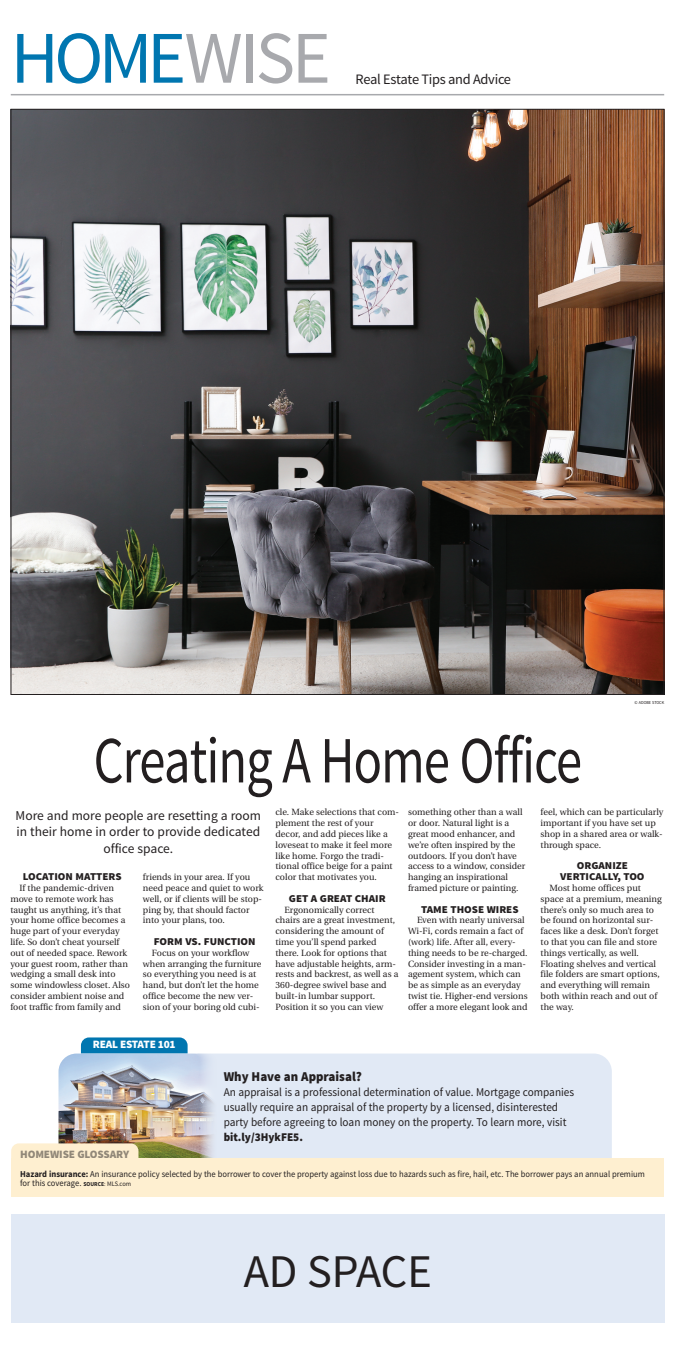
<style>
.page{position:relative;width:675px;height:1350px;background:#fff}
.page>*{position:absolute;margin:0;border:0;box-sizing:border-box;transform-origin:0 0}
.t1{font:74.25px "Source Sans Pro";letter-spacing:-.04em;color:#0076b0}
.t2{font:66px "Source Sans Pro";letter-spacing:-.02em;color:#231f20;scale:.8 1}
.t3{font:46.8px "Source Sans Pro";color:#231f20}
.t4{font:14.4px "Source Sans Pro";letter-spacing:-.02em;color:#231f20}
.t5{font:13.5px/16.2px "Source Sans Pro";color:#231f20;text-align:center}
.t6{font:900 13.5px "Source Sans Pro";color:#231f20;scale:.95 1}
.t7{font:11.85px/15px "Source Sans Pro";color:#231f20;scale:.95 1}
.t8{font:900 11.85px "Source Sans Pro";color:#231f20;scale:.95 1}
.t9{font:900 11.25px "Source Sans Pro";letter-spacing:-.01em;color:#231f20}
.t10{font:900 11.25px "Source Sans Pro";letter-spacing:-.02em;color:#fff}
.t11{font:900 10.5px/10.8px "Source Sans Pro";color:#231f20;text-align:center;scale:1.05 1}
.t12{font:9px/10.8px "Utopia";color:#231f20}
.t13{font:9px/9px "Source Sans Pro";color:#231f20;scale:.95 1}
.t14{font:4.5px "Source Sans Pro";color:#231f20;scale:.95 1}
.s1{color:#a8a9ad}
.s2{font-weight:700}
.s3{font-weight:700;font-size:6px}
.s4{font-size:6px}
.s5{font-size:6.75px}
</style>
<div class="page">
<div style="left:218px;top:1054px;width:394px;height:104px;background:#e1e9f5"></div>
<svg style="left:81px;top:1037px;width:107px;height:17px;background:#1480b6"></svg>
<img style="left:58px;top:1054px;width:160px;height:104px">
<hr style="left:11px;top:94px;width:653px;height:1px;background:#a8a9ad">
<div style="left:11px;top:1158px;width:653px;height:38px;background:#feefd0"></div>
<svg style="left:11px;top:1143px;width:127px;height:15px;background:#faebcd"></svg>
<div style="left:11px;top:1215px;width:653px;height:108px;background:#e1e9f5"></div>
<img style="left:13px;top:111px;width:649px;height:582px">
<h1 class="t1" style="left:11px;top:12px;width:322px">HOME<span class="s1">WISE</span></h1>
<h3 class="t4" style="left:356px;top:70px;width:157px">Real Estate Tips and Advice</h3>
<h2 class="t2" style="left:94px;top:720px;width:612px">Creating A Home Office</h2>
<p class="t14" style="left:635px;top:699px;width:33px">© ADOBE STOCK</p>
<h3 class="t5" style="left:16px;top:808px;width:247px">More and more people are resetting a room in their home in order to provide dedicated office space.</h3>
<p class="t11" style="left:23px;top:872px;width:96px">LOCATION MATTERS</p>
<p class="t12" style="left:10px;top:883px;width:121px;text-indent:9px">If the pandemic-driven move to remote work has taught us anything, it’s that your home office becomes a huge part of your everyday life. So don’t cheat yourself out of needed space. Rework your guest room, rather than wedging a small desk into some windowless closet. Also consider ambient noise and foot traffic from family and</p>
<p class="t12" style="left:143px;top:872px;width:122px">friends in your area. If you need peace and quiet to work well, or if clients will be stop&shy;ping by, that should factor into your plans, too.</p>
<p class="t11" style="left:154px;top:937px;width:98px">FORM VS. FUNCTION</p>
<p class="t12" style="left:143px;top:948px;width:120px;text-indent:9px">Focus on your workflow when arranging the furniture so everything you need is at hand, but don’t let the home office become the new ver&shy;sion of your boring old cubi-</p>
<p class="t10" style="left:93px;top:1037px;width:84px">REAL ESTATE 101</p>
<p class="t12" style="left:276px;top:807px;width:125px">cle. Make selections that com&shy;plement the rest of your decor, and add pieces like a loveseat to make it feel more like home. Forgo the tradi&shy;tional office beige for a paint color that motivates you.</p>
<p class="t11" style="left:289px;top:893px;width:94px">GET A GREAT CHAIR</p>
<p class="t12" style="left:276px;top:904px;width:125px;text-indent:9px">Ergonomically correct chairs are a great investment, considering the amount of time you’ll spend parked there. Look for options that have adjustable heights, arm&shy;rests and backrest, as well as a<br>360-degree swivel base and built-in lumbar support.<br>Position it so you can view</p>
<p class="t12" style="left:408px;top:807px;width:119px">something other than a wall or door. Natural light is a great mood enhancer, and we’re often inspired by the outdoors. If you don’t have access to a window, consider hanging an inspirational framed picture or painting.</p>
<p class="t11" style="left:421px;top:904px;width:94px">TAME THOSE WIRES</p>
<p class="t12" style="left:408px;top:915px;width:121px;text-indent:9px">Even with nearly universal<br>Wi-Fi, cords remain a fact of (work) life. After all, every&shy;thing needs to be re-charged.<br>Consider investing in a man&shy;agement system, which can be as simple as an everyday twist tie. Higher-end versions offer a more elegant look and</p>
<p class="t12" style="left:541px;top:807px;width:124px">feel, which can be particularly important if you have set up shop in a shared area or walk&shy;through space.</p>
<p class="t11" style="left:560px;top:861px;width:82px">ORGANIZE<br>VERTICALLY, TOO</p>
<p class="t12" style="left:541px;top:883px;width:123px;text-indent:9px">Most home offices put space at a premium, meaning there’s only so much area to be found on horizontal sur&shy;faces like a desk. Don’t forget to that you can file and store things vertically, as well.<br>Floating shelves and vertical file folders are smart options, and everything will remain both within reach and out of the way.</p>
<p class="t9" style="left:20px;top:1147px;width:111px">HOMEWISE GLOSSARY</p>
<h3 class="t6" style="left:224px;top:1068px;width:147px">Why Have an Appraisal?</h3>
<h3 class="t7" style="left:224px;top:1085px;width:371px">An appraisal is a professional determination of value. Mortgage companies usually require an appraisal of the property by a licensed, disinterested party before agreeing to loan money on the property. To learn more, visit</h3>
<h3 class="t8" style="left:224px;top:1129px;width:85px">bit.ly/3HykFE5.</h3>
<p class="t13" style="left:20px;top:1169px;width:659px"><span class="s2">Hazard insurance:</span> An insurance policy selected by the borrower to cover the property against loss due to hazards such as fire, hail, etc. The borrower pays an annual premium for this coverage. <span class="s3">SOURCE</span><span class="s4">:</span> <span class="s5">MLS.com</span></p>
<h3 class="t3" style="left:244px;top:1242px;width:190px">AD SPACE</h3>
</div>
